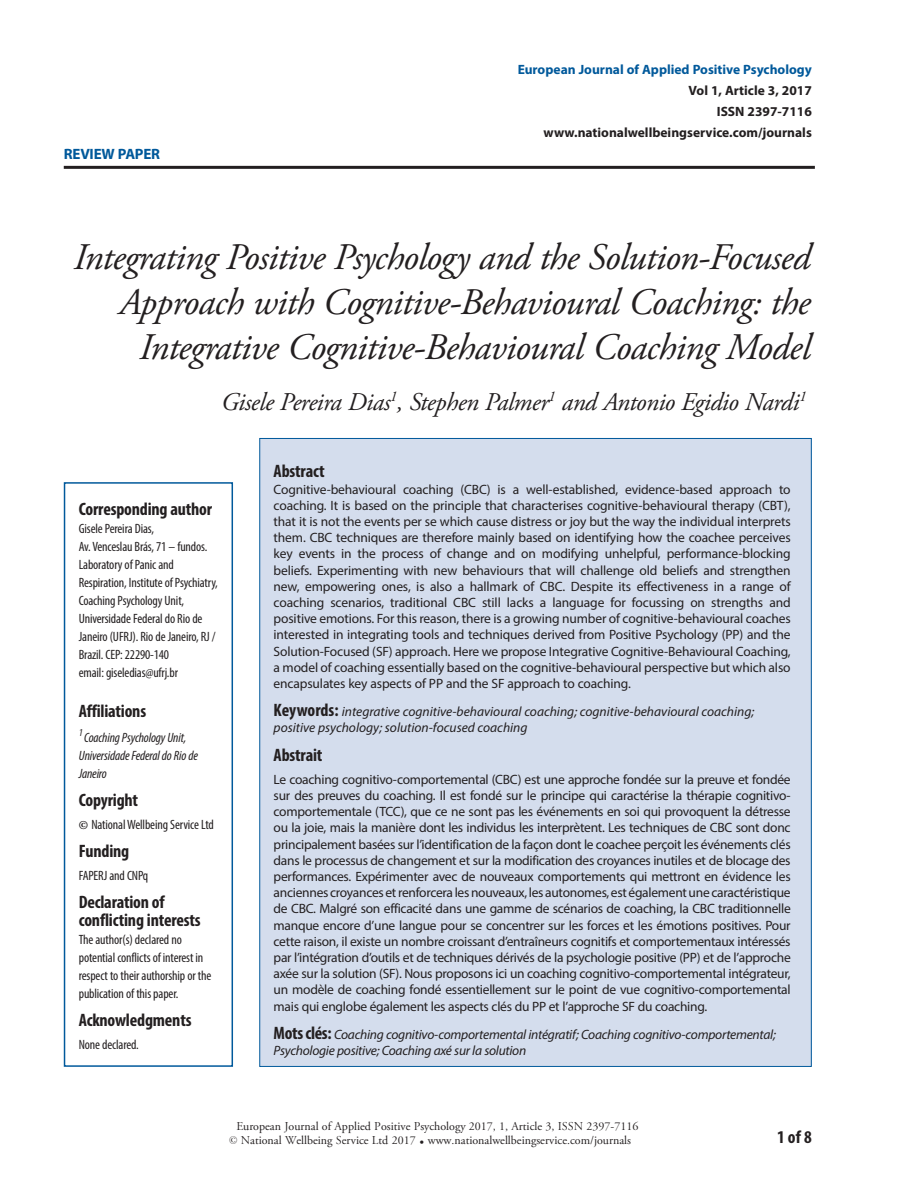
<style>
.page{position:relative;width:918px;height:1188px;background:#fff}
.page>*{position:absolute;margin:0;border:0;box-sizing:border-box;transform-origin:0 0}
.t1{font:italic 37.5px/45px "Adobe Garamond Pro";letter-spacing:-.02em;color:#231f20;text-align:right}
.t2{font:italic 25.5px "Adobe Garamond Pro";letter-spacing:-.02em;color:#231f20}
.t3{font:700 condensed 18px/18px "Myriad Pro";letter-spacing:-.01em;color:#231f20}
.t4{font:700 15px "Myriad Pro";letter-spacing:-.015em;color:#00599b}
.t5{font:13.5px/16.2px "Myriad Pro";letter-spacing:-.02em;color:#231f20;text-align:justify}
.t6{font:condensed 13.5px/18px "Myriad Pro";letter-spacing:-.01em;color:#231f20}
.t7{font:italic 13.5px/16.2px "Myriad Pro";letter-spacing:-.015em;color:#231f20}
.t8{font:700 13.5px/21px "Myriad Pro";color:#231f20;text-align:right}
.t9{font:italic condensed 13.5px/18px "Myriad Pro";letter-spacing:-.01em;color:#231f20}
.t10{font:700 13.5px "Myriad Pro";color:#00599b}
.t11{font:12px/14.4px "Adobe Garamond Pro";color:#231f20}
.s1{font-family:"Adobe Garamond Pro";font-weight:700;font-stretch:normal;font-size:12px}
.s2{font-weight:700;font-style:normal;font-stretch:condensed;font-size:18px}
</style>
<div class="page">
<div style="left:260px;top:438px;width:551px;height:628px;background:#d4dded"></div>
<hr style="left:64px;top:166px;width:751px;height:3px;background:#231f20">
<div style="left:64px;top:482px;width:169px;height:585px;border:2px solid #00599b"></div>
<p class="t4" style="left:64px;top:145px;width:98px">REVIEW PAPER</p>
<p class="t10" style="left:518px;top:61px;width:296px">European Journal of Applied Positive Psychology</p>
<p class="t8" style="left:544px;top:79px;width:270px">Vol 1, Article 3, 2017<br>ISSN 2397-7116 www.nationalwellbeingservice.com/journals</p>
<h1 class="t1" style="left:73px;top:235px;width:739px">Integrating Positive Psychology and the Solution-Focused<br>Approach with Cognitive-Behavioural Coaching: the<br>Integrative Cognitive-Behavioural Coaching Model</h1>
<h2 class="t2" style="left:221px;top:387px;width:587px">Gisele Pereira Dias<sup>1</sup>, Stephen Palmer<sup>1</sup> and Antonio Egidio Nardi<sup>1</sup></h2>
<h3 class="t3" style="left:79px;top:500px;width:135px">Corresponding author</h3>
<p class="t6" style="left:79px;top:520px;width:141px">Gisele Pereira Dias,<br>Av. Venceslau Brás, 71 – fundos.<br>Laboratory of Panic and<br>Respiration, Institute of Psychiatry,<br>Coaching Psychology Unit,<br>Universidade Federal do Rio de<br>Janeiro (UFRJ). Rio de Janeiro, RJ /<br>Brazil. CEP: 22290-140<br>email: giseledias@ufrj.br</p>
<h3 class="t3" style="left:79px;top:702px;width:69px">Affiliations</h3>
<p class="t9" style="left:79px;top:728px;width:121px"><sup>1</sup> Coaching Psychology Unit,<br>Universidade Federal do Rio de<br>Janeiro</p>
<h3 class="t3" style="left:79px;top:791px;width:61px">Copyright</h3>
<p class="t6" style="left:79px;top:815px;width:137px"><span class="s1">©</span> National Wellbeing Service Ltd</p>
<h3 class="t3" style="left:79px;top:842px;width:52px">Funding</h3>
<p class="t6" style="left:79px;top:867px;width:71px">FAPERJ and CNPq</p>
<h3 class="t3" style="left:79px;top:893px;width:123px">Declaration of conflicting interests</h3>
<p class="t6" style="left:79px;top:930px;width:134px">The author(s) declared no potential conflicts of interest in respect to their authorship or the publication of this paper.</p>
<h3 class="t3" style="left:79px;top:1011px;width:114px">Acknowledgments</h3>
<p class="t6" style="left:79px;top:1036px;width:62px">None declared.</p>
<h3 class="t3" style="left:274px;top:462px;width:53px">Abstract</h3>
<p class="t5" style="left:274px;top:481px;width:519px">Cognitive-behavioural coaching (CBC) is a well-established, evidence-based approach to coaching. It is based on the principle that characterises cognitive-behavioural therapy (CBT), that it is not the events per se which cause distress or joy but the way the individual interprets them. CBC techniques are therefore mainly based on identifying how the coachee perceives key events in the process of change and on modifying unhelpful, performance-blocking beliefs. Experimenting with new behaviours that will challenge old beliefs and strengthen new, empowering ones, is also a hallmark of CBC. Despite its effectiveness in a range of coaching scenarios, traditional CBC still lacks a language for focussing on strengths and positive emotions. For this reason, there is a growing number of cognitive-behavioural coaches interested in integrating tools and techniques derived from Positive Psychology (PP) and the Solution-Focused (SF) approach. Here we propose Integrative Cognitive-Behavioural Coaching, a model of coaching essentially based on the cognitive-behavioural perspective but which also encapsulates key aspects of PP and the SF approach to coaching.</p>
<p class="t7" style="left:274px;top:703px;width:482px"><span class="s2">Keywords:</span> integrative cognitive-behavioural coaching; cognitive-behavioural coaching; positive psychology; solution-focused coaching</p>
<h3 class="t3" style="left:274px;top:745px;width:50px">Abstrait</h3>
<p class="t5" style="left:274px;top:771px;width:519px">Le coaching cognitivo-comportemental (CBC) est une approche fondée sur la preuve et fondée sur des preuves du coaching. Il est fondé sur le principe qui caractérise la thérapie cognitivo&shy;comportementale (TCC), que ce ne sont pas les événements en soi qui provoquent la détresse ou la joie, mais la manière dont les individus les interprètent. Les techniques de CBC sont donc principalement basées sur l’identification de la façon dont le coachee perçoit les événements clés dans le processus de changement et sur la modification des croyances inutiles et de blocage des performances. Expérimenter avec de nouveaux comportements qui mettront en évidence les anciennes croyances et renforcera les nouveaux, les autonomes, est également une caractéristique de CBC. Malgré son efficacité dans une gamme de scénarios de coaching, la CBC traditionnelle manque encore d’une langue pour se concentrer sur les forces et les émotions positives. Pour cette raison, il existe un nombre croissant d’entraîneurs cognitifs et comportementaux intéressés par l’intégration d’outils et de techniques dérivés de la psychologie positive (PP) et de l’approche axée sur la solution (SF). Nous proposons ici un coaching cognitivo-comportemental intégrateur, un modèle de coaching fondé essentiellement sur le point de vue cognitivo-comportemental mais qui englobe également les aspects clés du PP et l’approche SF du coaching.</p>
<p class="t7" style="left:274px;top:1026px;width:504px"><span class="s2">Mots clés:</span> Coaching cognitivo-comportemental intégratif; Coaching cognitivo-comportemental;<br>Psychologie positive; Coaching axé sur la solution</p>
<p class="t11" style="left:229px;top:1119px;width:411px;text-indent:7px">European Journal of Applied Positive Psychology 2017, 1, Article 3, ISSN 2397-7116 © National Wellbeing Service Ltd 2017 • www.nationalwellbeingservice.com/journals</p>
<h3 class="t3" style="left:777px;top:1127px;width:36px">1 of 8</h3>
</div>
